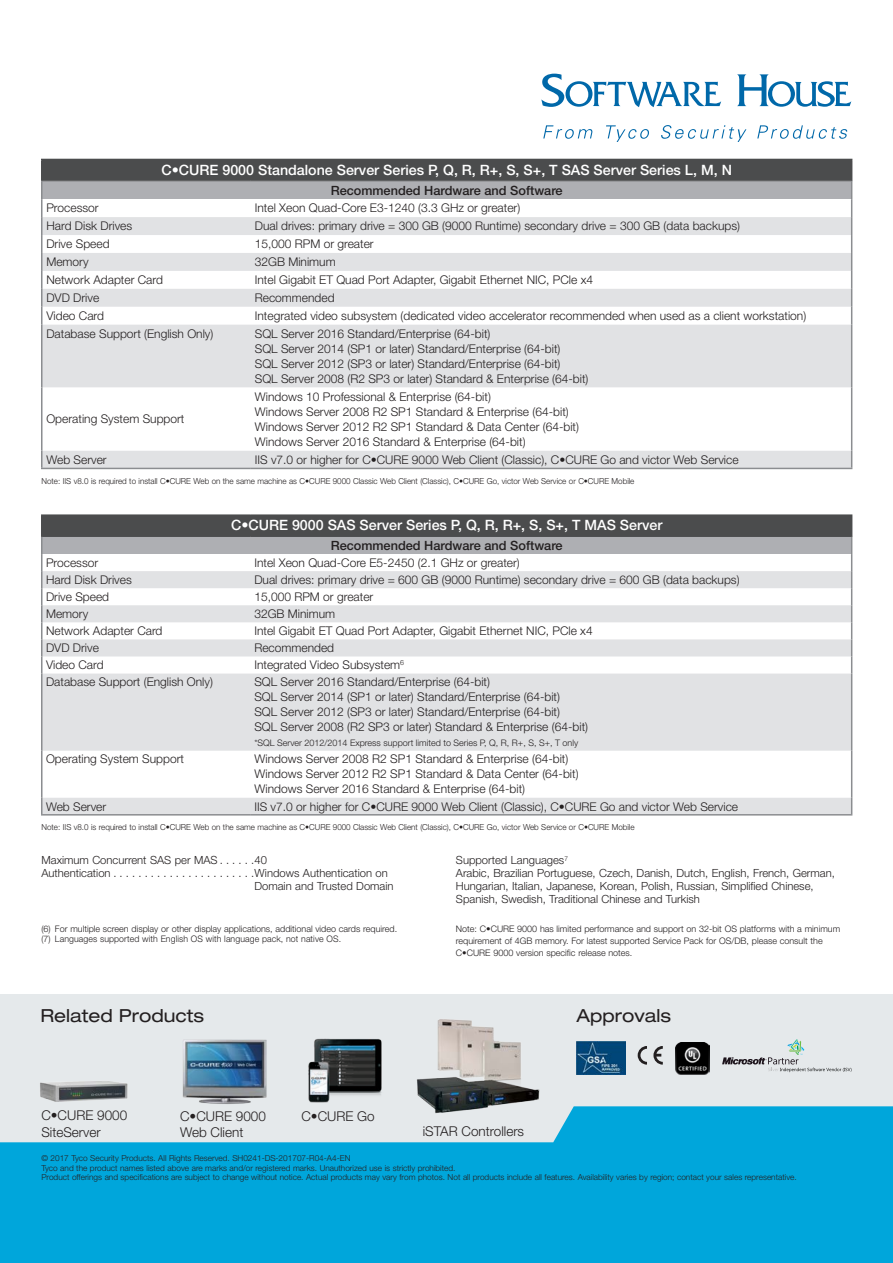
<style>
.page{position:relative;width:893px;height:1263px;background:#fff}
.page>*{position:absolute;margin:0;border:0;box-sizing:border-box;transform-origin:0 0}
.t1{font:expanded 18px "Helvetica Neue LT Pro";color:#231f20}
.t2{font:500 14.25px "Helvetica Neue LT Pro";color:#fff}
.t3{font:300 13.5px/16.5px "Helvetica Neue LT Pro";color:#231f20}
.t4{font:500 12.75px "Helvetica Neue LT Pro";color:#231f20}
.t5{font:300 12px/15px "Helvetica Neue LT Pro";color:#231f20}
.t6{font:300 11.25px/12.8px "Helvetica Neue LT Pro";color:#231f20}
.t7{font:300 9px/12px "Helvetica Neue LT Pro";color:#231f20}
.t8{font:300 8.25px/9.8px "Helvetica Neue LT Pro";color:#231f20}
</style>
<div class="page">
<div style="left:0;top:994px;width:893px;height:185px;background:#e5e9eb"></div>
<svg style="left:541px;top:74px;width:310px;height:33px"></svg>
<svg style="left:543px;top:125px;width:50px;height:14px"></svg>
<svg style="left:606px;top:125px;width:43px;height:17px"></svg>
<svg style="left:661px;top:125px;width:85px;height:17px"></svg>
<svg style="left:757px;top:125px;width:90px;height:14px"></svg>
<svg style="left:0;top:1106px;width:893px;height:157px;background:#20afdd"></svg>
<img style="left:40px;top:1081px;width:88px;height:21px">
<img style="left:182px;top:1039px;width:85px;height:65px">
<img style="left:308px;top:1038px;width:74px;height:65px">
<img style="left:415px;top:1019px;width:125px;height:95px">
<svg style="left:638px;top:1046px;width:9px;height:18px"></svg>
<svg style="left:653px;top:1046px;width:10px;height:18px"></svg>
<img style="left:675px;top:1042px;width:35px;height:32px">
<img style="left:577px;top:1041px;width:48px;height:34px">
<svg style="left:722px;top:1039px;width:129px;height:33px"></svg>
<div style="left:42px;top:515px;width:810px;height:21px;background:#4b4c4d"></div>
<div style="left:42px;top:536px;width:810px;height:18px;background:#aeafb3"></div>
<svg style="left:43px;top:571px;width:808px;height:243px;fill:#e1e2e4"></svg>
<hr style="left:41px;top:536px;width:209px;height:1px;background:#4b4c4d">
<hr style="left:250px;top:536px;width:602px;height:1px;background:#4b4c4d">
<hr style="left:41px;top:673px;width:2px;height:78px;background:#8b8d90">
<hr style="left:851px;top:673px;width:1px;height:78px;background:#8b8d90">
<hr style="left:41px;top:751px;width:2px;height:47px;background:#8b8d90">
<hr style="left:851px;top:751px;width:1px;height:47px;background:#8b8d90">
<svg style="left:41px;top:798px;width:2px;height:16px"></svg>
<svg style="left:851px;top:798px;width:1px;height:16px"></svg>
<hr style="left:41px;top:814px;width:209px;height:1px;background:#8b8d90">
<hr style="left:250px;top:814px;width:602px;height:1px;background:#8b8d90">
<hr style="left:41px;top:514px;width:209px;height:2px;background:#4b4c4d">
<hr style="left:41px;top:516px;width:2px;height:20px;background:#4b4c4d">
<hr style="left:250px;top:514px;width:602px;height:2px;background:#4b4c4d">
<svg style="left:851px;top:536px;width:1px;height:137px"></svg>
<svg style="left:41px;top:537px;width:2px;height:136px"></svg>
<div style="left:42px;top:159px;width:810px;height:22px;background:#4b4c4d"></div>
<div style="left:42px;top:181px;width:810px;height:18px;background:#aeafb3"></div>
<svg style="left:43px;top:217px;width:808px;height:251px;fill:#e1e2e4"></svg>
<svg style="left:43px;top:388px;width:808px;height:62px"></svg>
<hr style="left:41px;top:180px;width:209px;height:1px;background:#4b4c4d">
<hr style="left:41px;top:325px;width:2px;height:63px;background:#8b8d90">
<hr style="left:851px;top:325px;width:1px;height:63px;background:#8b8d90">
<hr style="left:41px;top:388px;width:2px;height:62px;background:#8b8d90">
<hr style="left:851px;top:388px;width:1px;height:62px;background:#8b8d90">
<svg style="left:41px;top:450px;width:2px;height:18px"></svg>
<svg style="left:851px;top:450px;width:1px;height:18px"></svg>
<hr style="left:41px;top:468px;width:209px;height:1px;background:#8b8d90">
<hr style="left:250px;top:468px;width:602px;height:1px;background:#8b8d90">
<hr style="left:41px;top:159px;width:209px;height:1px;background:#4b4c4d">
<hr style="left:41px;top:160px;width:2px;height:20px;background:#4b4c4d">
<svg style="left:851px;top:180px;width:1px;height:145px"></svg>
<svg style="left:41px;top:181px;width:2px;height:144px"></svg>
<p class="t2" style="left:161px;top:161px;width:572px">C•CURE 9000 Standalone Server Series P, Q, R, R+, S, S+, T SAS Server Series L, M, N</p>
<p class="t4" style="left:331px;top:182px;width:233px">Recommended Hardware and Software</p>
<p class="t5" style="left:46px;top:200px;width:54px">Processor</p>
<p class="t5" style="left:255px;top:200px;width:267px">Intel Xeon Quad-Core E3-1240 (3.3 GHz or greater)</p>
<p class="t5" style="left:46px;top:218px;width:87px">Hard Disk Drives</p>
<p class="t5" style="left:255px;top:218px;width:487px">Dual drives: primary drive = 300 GB (9000 Runtime) secondary drive = 300 GB (data backups)</p>
<p class="t5" style="left:46px;top:236px;width:65px">Drive Speed</p>
<p class="t5" style="left:255px;top:236px;width:120px">15,000 RPM or greater</p>
<p class="t5" style="left:46px;top:254px;width:44px">Memory</p>
<p class="t5" style="left:255px;top:254px;width:82px">32GB Minimum</p>
<p class="t5" style="left:46px;top:272px;width:118px">Network Adapter Card</p>
<p class="t5" style="left:255px;top:272px;width:340px">Intel Gigabit ET Quad Port Adapter, Gigabit Ethernet NIC, PCle x4</p>
<p class="t5" style="left:46px;top:290px;width:54px">DVD Drive</p>
<p class="t5" style="left:255px;top:290px;width:81px">Recommended</p>
<p class="t5" style="left:46px;top:308px;width:59px">Video Card</p>
<p class="t5" style="left:255px;top:308px;width:553px">Integrated video subsystem (dedicated video accelerator recommended when used as a client workstation)</p>
<p class="t5" style="left:46px;top:326px;width:168px">Database Support (English Only)</p>
<p class="t5" style="left:255px;top:326px;width:335px">SQL Server 2016 Standard/Enterprise (64-bit)<br>SQL Server 2014 (SP1 or later) Standard/Enterprise (64-bit)<br>SQL Server 2012 (SP3 or later) Standard/Enterprise (64-bit)<br>SQL Server 2008 (R2 SP3 or later) Standard &amp; Enterprise (64-bit)</p>
<p class="t5" style="left:46px;top:411px;width:140px">Operating System Support</p>
<p class="t5" style="left:255px;top:389px;width:326px">Windows 10 Professional &amp; Enterprise (64-bit)<br>Windows Server 2008 R2 SP1 Standard &amp; Enterprise (64-bit)<br>Windows Server 2012 R2 SP1 Standard &amp; Data Center (64-bit)<br>Windows Server 2016 Standard &amp; Enterprise (64-bit)</p>
<p class="t5" style="left:46px;top:452px;width:62px">Web Server</p>
<p class="t5" style="left:255px;top:452px;width:485px">IIS v7.0 or higher for C•CURE 9000 Web Client (Classic), C•CURE Go and victor Web Service</p>
<p class="t8" style="left:41px;top:476px;width:594px">Note: IIS v8.0 is required to install C•CURE Web on the same machine as C•CURE 9000 Classic Web Client (Classic), C•CURE Go, victor Web Service or C•CURE Mobile</p>
<p class="t2" style="left:231px;top:517px;width:433px">C•CURE 9000 SAS Server Series P, Q, R, R+, S, S+, T MAS Server</p>
<p class="t4" style="left:331px;top:538px;width:233px">Recommended Hardware and Software</p>
<p class="t5" style="left:46px;top:555px;width:54px">Processor</p>
<p class="t5" style="left:254px;top:555px;width:267px">Intel Xeon Quad-Core E5-2450 (2.1 GHz or greater)</p>
<p class="t5" style="left:46px;top:572px;width:87px">Hard Disk Drives</p>
<p class="t5" style="left:254px;top:572px;width:487px">Dual drives: primary drive = 600 GB (9000 Runtime) secondary drive = 600 GB (data backups)</p>
<p class="t5" style="left:46px;top:589px;width:65px">Drive Speed</p>
<p class="t5" style="left:254px;top:589px;width:120px">15,000 RPM or greater</p>
<p class="t5" style="left:46px;top:606px;width:44px">Memory</p>
<p class="t5" style="left:254px;top:606px;width:82px">32GB Minimum</p>
<p class="t5" style="left:46px;top:623px;width:118px">Network Adapter Card</p>
<p class="t5" style="left:254px;top:623px;width:340px">Intel Gigabit ET Quad Port Adapter, Gigabit Ethernet NIC, PCle x4</p>
<p class="t5" style="left:46px;top:640px;width:54px">DVD Drive</p>
<p class="t5" style="left:254px;top:640px;width:81px">Recommended</p>
<p class="t5" style="left:46px;top:657px;width:59px">Video Card</p>
<p class="t5" style="left:254px;top:657px;width:151px">Integrated Video Subsystem<sup>6</sup></p>
<p class="t5" style="left:46px;top:674px;width:168px">Database Support (English Only)</p>
<p class="t5" style="left:254px;top:674px;width:335px">SQL Server 2016 Standard/Enterprise (64-bit)<br>SQL Server 2014 (SP1 or later) Standard/Enterprise (64-bit)<br>SQL Server 2012 (SP3 or later) Standard/Enterprise (64-bit)<br>SQL Server 2008 (R2 SP3 or later) Standard &amp; Enterprise (64-bit)</p>
<p class="t7" style="left:254px;top:737px;width:325px">*SQL Server 2012/2014 Express support limited to Series P, Q, R, R+, S, S+, T only</p>
<p class="t5" style="left:46px;top:751px;width:140px">Operating System Support</p>
<p class="t5" style="left:254px;top:751px;width:326px">Windows Server 2008 R2 SP1 Standard &amp; Enterprise (64-bit)<br>Windows Server 2012 R2 SP1 Standard &amp; Data Center (64-bit)<br>Windows Server 2016 Standard &amp; Enterprise (64-bit)</p>
<p class="t5" style="left:46px;top:798px;width:62px">Web Server</p>
<p class="t5" style="left:254px;top:798px;width:485px">IIS v7.0 or higher for C•CURE 9000 Web Client (Classic), C•CURE Go and victor Web Service</p>
<p class="t8" style="left:42px;top:822px;width:594px">Note: IIS v8.0 is required to install C•CURE Web on the same machine as C•CURE 9000 Classic Web Client (Classic), C•CURE Go, victor Web Service or C•CURE Mobile</p>
<p class="t6" style="left:41px;top:854px;width:183px">Maximum Concurrent SAS per MAS .....</p>
<p class="t6" style="left:254px;top:854px;width:14px">40</p>
<p class="t6" style="left:41px;top:866px;width:77px">Authentication ......................</p>
<p class="t6" style="left:254px;top:866px;width:141px">Windows Authentication on<br>Domain and Trusted Domain</p>
<p class="t6" style="left:456px;top:854px;width:380px">Supported Languages<sup>7<br></sup>Arabic, Brazilian Portuguese, Czech, Danish, Dutch, English, French, German, Hungarian, Italian, Japanese, Korean, Polish, Russian, Simplified Chinese, Spanish, Swedish, Traditional Chinese and Turkish</p>
<p class="t7" style="left:41px;top:923px;width:357px;line-height:10.8px">(6) For multiple screen display or other display applications, additional video cards required. (7) Languages supported with English OS with language pack, not native OS.</p>
<p class="t7" style="left:456px;top:922px;width:386px">Note: C•CURE 9000 has limited performance and support on 32-bit OS platforms with a minimum requirement of 4GB memory. For latest supported Service Pack for OS/DB, please consult the<br>C•CURE 9000 version specific release notes.</p>
<h1 class="t1" style="left:40px;top:1005px;width:165px">Related Products</h1>
<h1 class="t1" style="left:577px;top:1005px;width:96px">Approvals</h1>
<p class="t3" style="left:41px;top:1107px;width:87px">C•CURE 9000<br>SiteServer</p>
<p class="t3" style="left:180px;top:1107px;width:87px">C•CURE 9000<br>Web Client</p>
<p class="t3" style="left:301px;top:1107px;width:75px">C•CURE Go</p>
<p class="t3" style="left:423px;top:1122px;width:103px">iSTAR Controllers</p>
<p class="t8" style="left:41px;top:1153px;width:757px">© 2017 Tyco Security Products. All Rights Reserved. SH0241-DS-201707-R04-A4-EN<br>Tyco and the product names listed above are marks and/or registered marks. Unauthorized use is strictly prohibited.<br>Product offerings and specifications are subject to change without notice. Actual products may vary from photos. Not all products include all features. Availability varies by region; contact your sales representative.</p>
</div>
